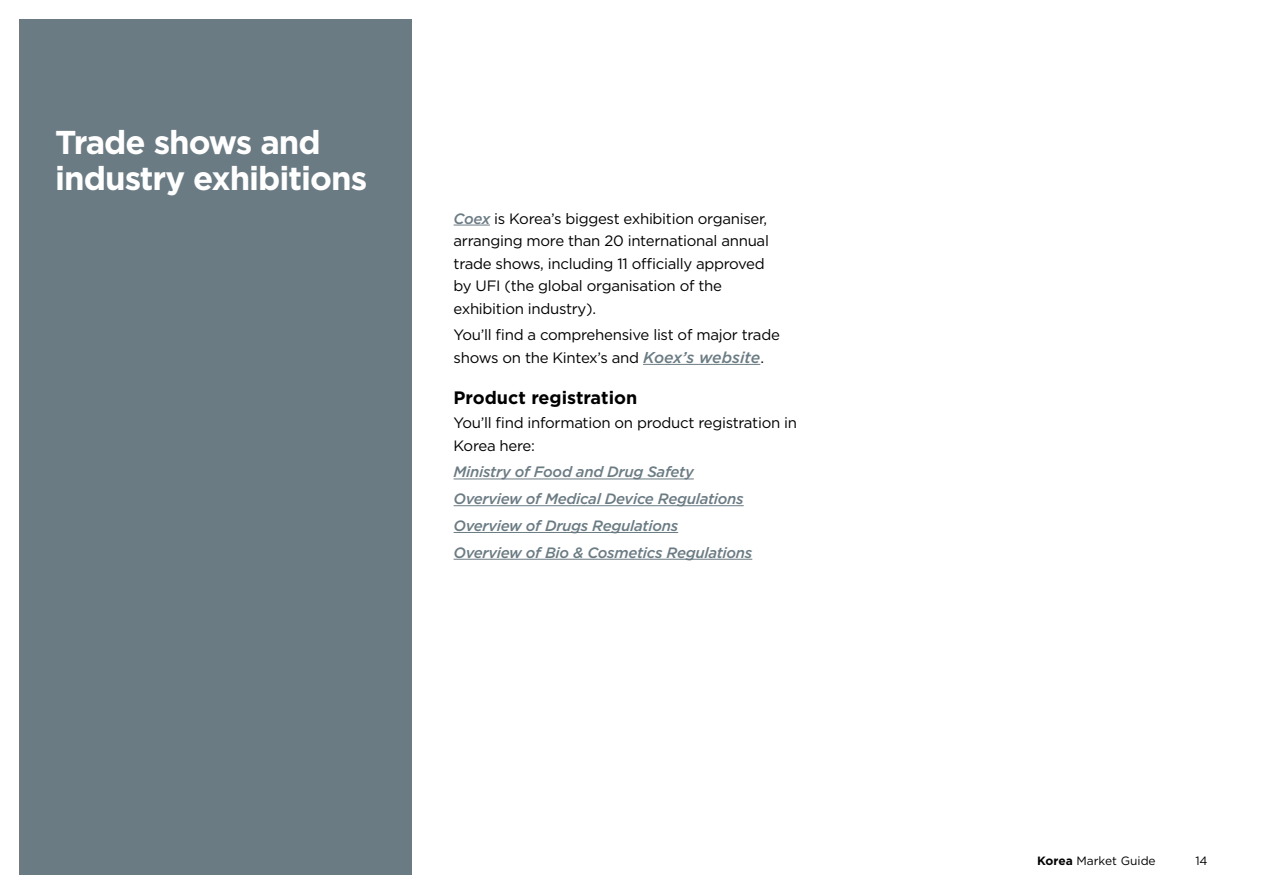
<style>
.page{position:relative;width:1263px;height:893px;background:#fff}
.page>*{position:absolute;margin:0;border:0;box-sizing:border-box;transform-origin:0 0}
.t1{font:700 33px/36px "Gotham";letter-spacing:-.03em;color:#fff}
.Paragraph_Style_1{font:700 18px "Gotham";color:#000}
.Body_copy{font:15px/22.5px "Gotham";letter-spacing:-.02em;color:#000}
.Body_copy-2{font:italic 500 15px "Gotham";letter-spacing:-.02em;color:#6b7b83}
.t2{font:12px "Gotham";color:#000}
.s1{font-weight:500;font-style:italic;color:#6b7b83}
.s2{font-weight:500;font-style:italic;font-size:15.75px;color:#6b7b83}
.s3{font-weight:700}
</style>
<div class="page">
<hr style="left:454px;top:225px;width:36px;height:1px;background:#6b7b83">
<hr style="left:643px;top:364px;width:117px;height:1px;background:#6b7b83">
<hr style="left:454px;top:479px;width:240px;height:1px;background:#6b7b83">
<hr style="left:454px;top:505px;width:290px;height:1px;background:#6b7b83">
<hr style="left:454px;top:532px;width:224px;height:1px;background:#6b7b83">
<hr style="left:454px;top:559px;width:298px;height:1px;background:#6b7b83">
<div style="left:19px;top:19px;width:392px;height:855px;background:#6b7b83"></div>
<p class="t1" style="left:55px;top:124px;width:313px">Trade shows and industry exhibitions</p>
<p class="Body_copy" style="left:454px;top:207px;width:317px"><span class="s1">Coex</span> is Korea’s biggest exhibition organiser, arranging more than 20 international annual trade shows, including 11 officially approved by UFI (the global organisation of the exhibition industry).</p>
<p class="Body_copy" style="left:454px;top:323px;width:328px">You’ll find a comprehensive list of major trade shows on the Kintex’s and <span class="s2">Koex’s website</span>.</p>
<p class="Paragraph_Style_1" style="left:454px;top:385px;width:185px">Product registration</p>
<p class="Body_copy" style="left:454px;top:411px;width:345px">You’ll find information on product registration in<br>Korea here:</p>
<p class="Body_copy-2" style="left:454px;top:462px;width:242px">Ministry of Food and Drug Safety</p>
<p class="Body_copy-2" style="left:454px;top:489px;width:292px">Overview of Medical Device Regulations</p>
<p class="Body_copy-2" style="left:454px;top:516px;width:226px">Overview of Drugs Regulations</p>
<p class="Body_copy-2" style="left:454px;top:543px;width:300px">Overview of Bio &amp; Cosmetics Regulations</p>
<p class="t2" style="left:1037px;top:853px;width:120px"><span class="s3">Korea</span> Market Guide</p>
<p class="t2" style="left:1195px;top:853px;width:14px">14</p>
</div>
